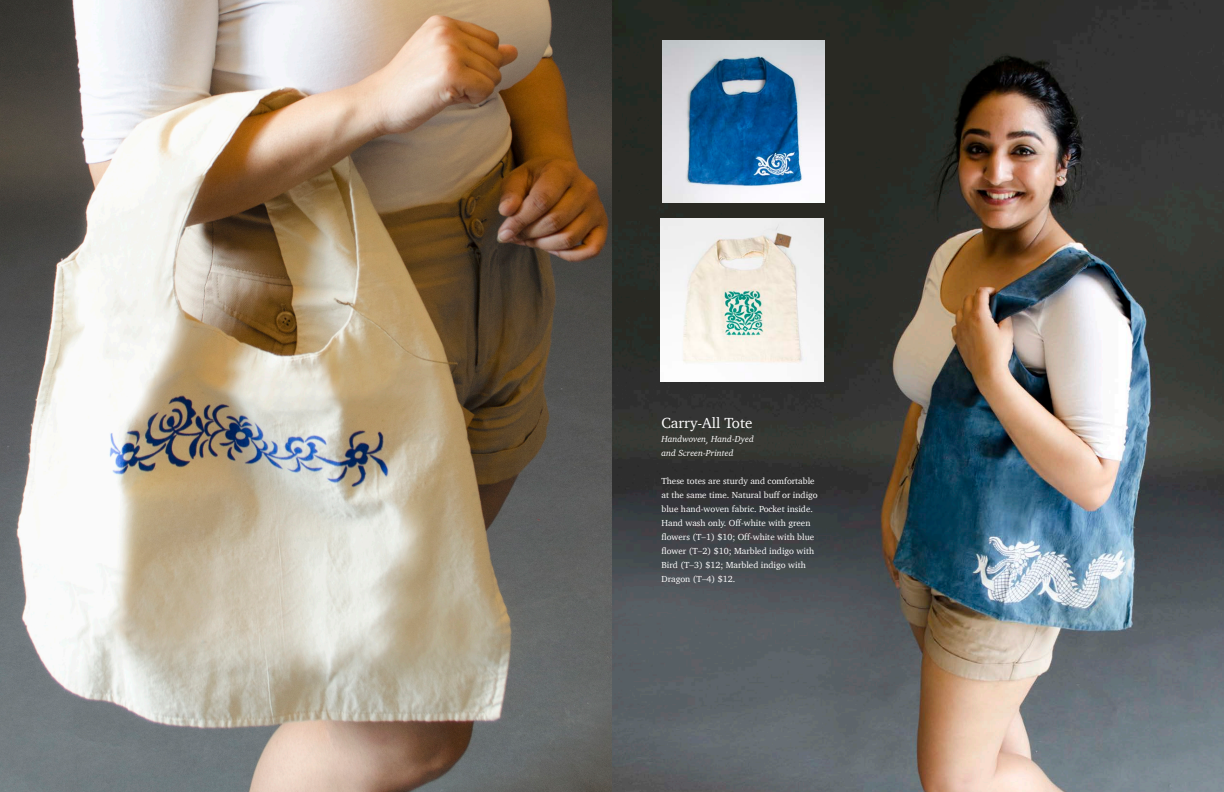
<style>
.page{position:relative;width:1224px;height:792px;background:#fff}
.page>*{position:absolute;margin:0;border:0;box-sizing:border-box;transform-origin:0 0}
.t1{font:15px "Charter";color:#fff}
.body_copy{font:9px/14px "Charter";color:#fff}
.t2{font:italic 9px/14px "Charter";color:#fff}
</style>
<div class="page">
<img style="left:0;top:0;width:1224px;height:792px">
<img style="left:662px;top:40px;width:163px;height:163px">
<img style="left:661px;top:219px;width:163px;height:163px">
<p class="t1" style="left:662px;top:410px;width:92px">Carry-All Tote</p>
<p class="t2" style="left:662px;top:432px;width:94px">Handwoven, Hand-Dyed and Screen-Printed</p>
<p class="body_copy" style="left:662px;top:474px;width:158px">These totes are sturdy and comfortable at the same time. Natural buff or indigo blue hand-woven fabric. Pocket inside.<br>Hand wash only. Off-white with green flowers (T–1) $10; Off-white with blue flower (T–2) $10; Marbled indigo with Bird (T–3) $12; Marbled indigo with Dragon (T–4) $12.</p>
</div>
